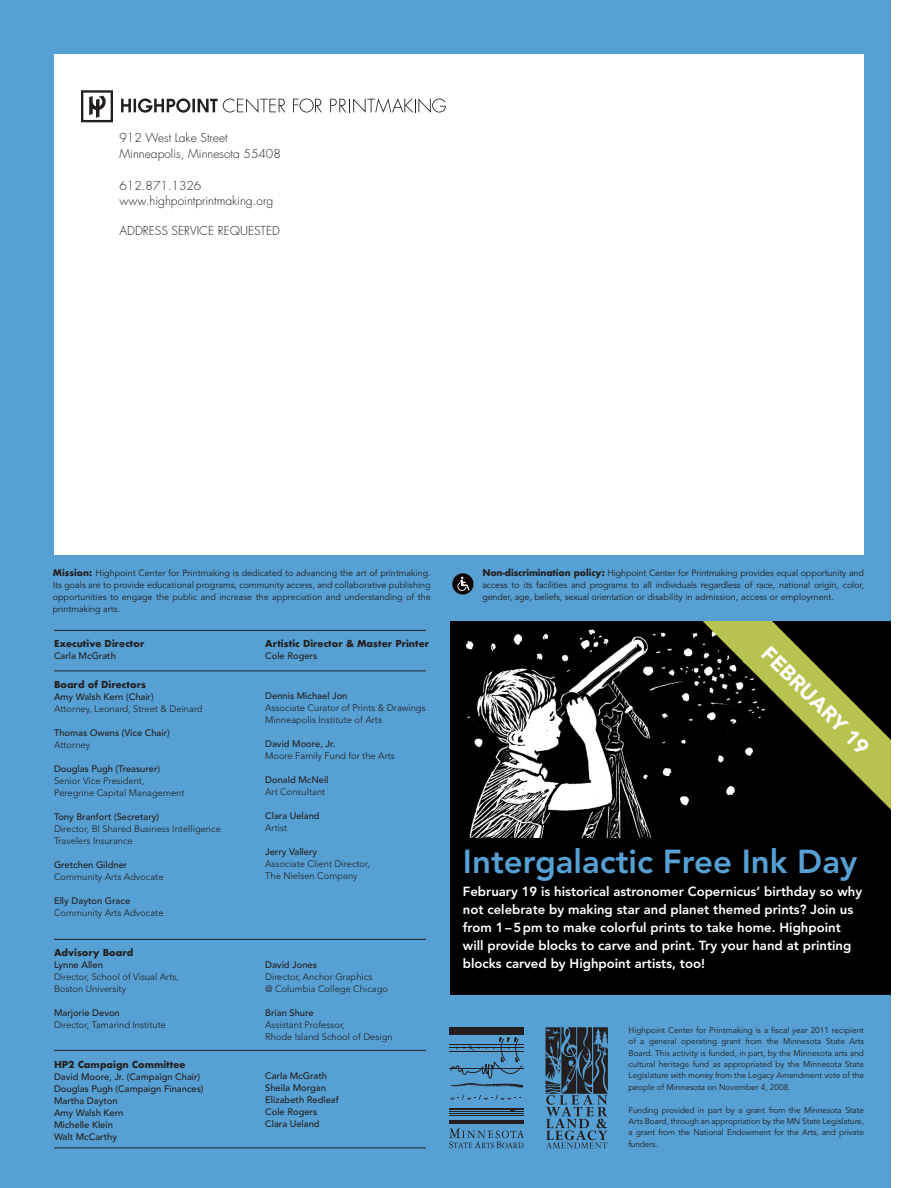
<style>
.page{position:relative;width:918px;height:1188px;background:#fff}
.page>*{position:absolute;margin:0;border:0;box-sizing:border-box;transform-origin:0 0}
.t1{font:800 33px "Avenir";color:#56a0d3}
.t2{font:900 21px "Avenir";color:#fff}
.t3{font:800 13.2px/18px "Avenir";color:#fff}
.t4{font:300 12px/15.8px "Futura";color:#231f20}
.t5{font:300 9.3px/12px "Avenir";color:#231f20}
.t6{font:500 9.3px/12px "Avenir";color:#231f20}
.t7{font:700 9.3px "Futura";color:#231f20}
.t8{font:9px/12px "Avenir";color:#231f20;text-align:justify}
.t9{font:8.25px/11.4px "Avenir";letter-spacing:-.005em;color:#231f20;text-align:justify}
.s1{font-family:"Futura";font-weight:700}
</style>
<div class="page">
<div style="left:0;top:0;width:891px;height:1188px;background:#56a0d3"></div>
<div style="left:54px;top:54px;width:810px;height:501px;background:#fff"></div>
<hr style="left:54px;top:630px;width:372px;height:1px;background:#231f20">
<hr style="left:54px;top:670px;width:372px;height:1px;background:#231f20">
<hr style="left:54px;top:939px;width:372px;height:1px;background:#231f20">
<hr style="left:54px;top:1050px;width:372px;height:1px;background:#231f20">
<hr style="left:54px;top:1148px;width:372px;height:1px;background:#231f20">
<svg style="left:293px;top:99px;width:29px;height:14px"></svg>
<svg style="left:330px;top:98px;width:116px;height:15px"></svg>
<svg style="left:121px;top:98px;width:164px;height:15px"></svg>
<svg style="left:81px;top:90px;width:32px;height:32px"></svg>
<div style="left:450px;top:621px;width:441px;height:374px;background:#000"></div>
<svg style="left:452px;top:573px;width:22px;height:22px"></svg>
<svg style="left:457px;top:577px;width:13px;height:14px"></svg>
<svg style="left:546px;top:1027px;width:62px;height:121px"></svg>
<div style="left:449px;top:1027px;width:75px;height:8px;background:#231f20"></div>
<hr style="left:449px;top:1120px;width:75px;height:4px;background:#231f20">
<hr style="left:449px;top:1108px;width:75px;height:1px;background:#231f20">
<hr style="left:449px;top:1110px;width:75px;height:1px;background:#231f20">
<hr style="left:449px;top:1111px;width:75px;height:1px;background:#231f20">
<hr style="left:449px;top:1113px;width:75px;height:1px;background:#231f20">
<hr style="left:449px;top:1115px;width:75px;height:1px;background:#231f20">
<svg style="left:450px;top:1095px;width:71px;height:5px"></svg>
<hr style="left:449px;top:1068px;width:75px;height:1px;background:#231f20">
<hr style="left:449px;top:1051px;width:75px;height:1px;background:#231f20">
<hr style="left:449px;top:1047px;width:75px;height:1px;background:#231f20">
<hr style="left:449px;top:1044px;width:75px;height:1px;background:#231f20">
<svg style="left:450px;top:1037px;width:73px;height:51px"></svg>
<svg style="left:449px;top:1129px;width:75px;height:19px"></svg>
<img style="left:465px;top:629px;width:238px;height:208px">
<svg style="left:703px;top:621px;width:188px;height:189px"></svg>
<h3 class="t4" style="left:120px;top:130px;width:163px">912 West Lake Street<br>Minneapolis, Minnesota 55408</h3>
<h3 class="t4" style="left:120px;top:177px;width:155px">612.871.1326 www.highpointprintmaking.org</h3>
<h3 class="t4" style="left:120px;top:223px;width:162px">ADDRESS SERVICE REQUESTED</h3>
<p class="t8" style="left:53px;top:567px;width:380px"><span class="s1">Mission:</span> Highpoint Center for Printmaking is dedicated to advancing the art of printmaking.<br>Its goals are to provide educational programs, community access, and collaborative publishing opportunities to engage the public and increase the appreciation and understanding of the printmaking arts.</p>
<p class="t8" style="left:482px;top:567px;width:383px"><span class="s1">Non-discrimination policy:</span> Highpoint Center for Printmaking provides equal opportunity and access to its facilities and programs to all individuals regardless of race, national origin, color, gender, age, beliefs, sexual orientation or disability in admission, access or employment.</p>
<p class="t7" style="left:54px;top:637px;width:92px">Executive Director</p>
<p class="t6" style="left:54px;top:650px;width:63px">Carla McGrath</p>
<p class="t7" style="left:54px;top:678px;width:93px">Board of Directors</p>
<p class="t6" style="left:54px;top:691px;width:101px">Amy Walsh Kern (Chair)</p>
<p class="t5" style="left:54px;top:703px;width:150px">Attorney, Leonard, Street &amp; Deinard</p>
<p class="t6" style="left:54px;top:727px;width:117px">Thomas Owens (Vice Chair)</p>
<p class="t5" style="left:54px;top:739px;width:38px">Attorney</p>
<p class="t6" style="left:54px;top:763px;width:108px">Douglas Pugh (Treasurer)</p>
<p class="t5" style="left:54px;top:775px;width:132px">Senior Vice President,<br>Peregrine Capital Management</p>
<p class="t6" style="left:54px;top:811px;width:107px">Tony Branfort (Secretary)</p>
<p class="t5" style="left:54px;top:823px;width:168px">Director, BI Shared Business Intelligence<br>Travelers Insurance</p>
<p class="t6" style="left:54px;top:859px;width:75px">Gretchen Gildner</p>
<p class="t5" style="left:54px;top:871px;width:111px">Community Arts Advocate</p>
<p class="t6" style="left:54px;top:895px;width:78px">Elly Dayton Grace</p>
<p class="t5" style="left:54px;top:907px;width:111px">Community Arts Advocate</p>
<p class="t7" style="left:54px;top:946px;width:81px">Advisory Board</p>
<p class="t6" style="left:54px;top:959px;width:50px">Lynne Allen</p>
<p class="t5" style="left:54px;top:971px;width:126px">Director, School of Visual Arts,<br>Boston University</p>
<p class="t6" style="left:54px;top:1007px;width:67px">Marjorie Devon</p>
<p class="t5" style="left:54px;top:1019px;width:114px">Director, Tamarind Institute</p>
<p class="t7" style="left:265px;top:637px;width:165px">Artistic Director &amp; Master Printer</p>
<p class="t6" style="left:265px;top:650px;width:54px">Cole Rogers</p>
<p class="t6" style="left:265px;top:690px;width:84px">Dennis Michael Jon</p>
<p class="t5" style="left:265px;top:702px;width:162px">Associate Curator of Prints &amp; Drawings<br>Minneapolis Institute of Arts</p>
<p class="t6" style="left:265px;top:738px;width:72px">David Moore, Jr.</p>
<p class="t5" style="left:265px;top:750px;width:131px">Moore Family Fund for the Arts</p>
<p class="t6" style="left:265px;top:774px;width:65px">Donald McNeil</p>
<p class="t5" style="left:265px;top:786px;width:62px">Art Consultant</p>
<p class="t6" style="left:265px;top:810px;width:56px">Clara Ueland</p>
<p class="t5" style="left:265px;top:822px;width:24px">Artist</p>
<p class="t6" style="left:265px;top:846px;width:54px">Jerry Vallery</p>
<p class="t5" style="left:265px;top:858px;width:106px">Associate Client Director,<br>The Nielsen Company</p>
<p class="t6" style="left:265px;top:959px;width:53px">David Jones</p>
<p class="t5" style="left:265px;top:970px;width:124px">Director, Anchor Graphics<br>@ Columbia College Chicago</p>
<p class="t6" style="left:265px;top:1007px;width:50px">Brian Shure</p>
<p class="t5" style="left:265px;top:1018px;width:129px">Assistant Professor,<br>Rhode Island School of Design</p>
<p class="t7" style="left:54px;top:1057px;width:133px">HP2 Campaign Committee</p>
<p class="t6" style="left:54px;top:1071px;width:151px">David Moore, Jr. (Campaign Chair)<br>Douglas Pugh (Campaign Finances)<br>Martha Dayton<br>Amy Walsh Kern<br>Michelle Klein<br>Walt McCarthy</p>
<p class="t6" style="left:265px;top:1070px;width:75px">Carla McGrath<br>Sheila Morgan<br>Elizabeth Redleaf<br>Cole Rogers<br>Clara Ueland</p>
<h2 class="t2" style="left:774px;top:641px;width:143px;rotate:45deg">FEBRUARY 19</h2>
<h1 class="t1" style="left:463px;top:842px;width:396px">Intergalactic Free Ink Day</h1>
<p class="t3" style="left:463px;top:882px;width:401px">February 19 is historical astronomer Copernicus’ birthday so why not celebrate by making star and planet themed prints? Join us from 1–5pm to make colorful prints to take home. Highpoint will provide blocks to carve and print. Try your hand at printing blocks carved by Highpoint artists, too!</p>
<p class="t9" style="left:629px;top:1025px;width:237px">Highpoint Center for Printmaking is a fiscal year 2011 recipient of a general operating grant from the Minnesota State Arts Board. This activity is funded, in part, by the Minnesota arts and cultural heritage fund as appropriated by the Minnesota State Legislature with money from the Legacy Amendment vote of the people of Minnesota on November 4, 2008.</p>
<p class="t9" style="left:629px;top:1104px;width:237px">Funding provided in part by a grant from the Minnesota State Arts Board, through an appropriation by the MN State Legislature, a grant from the National Endowment for the Arts, and private funders.</p>
</div>
